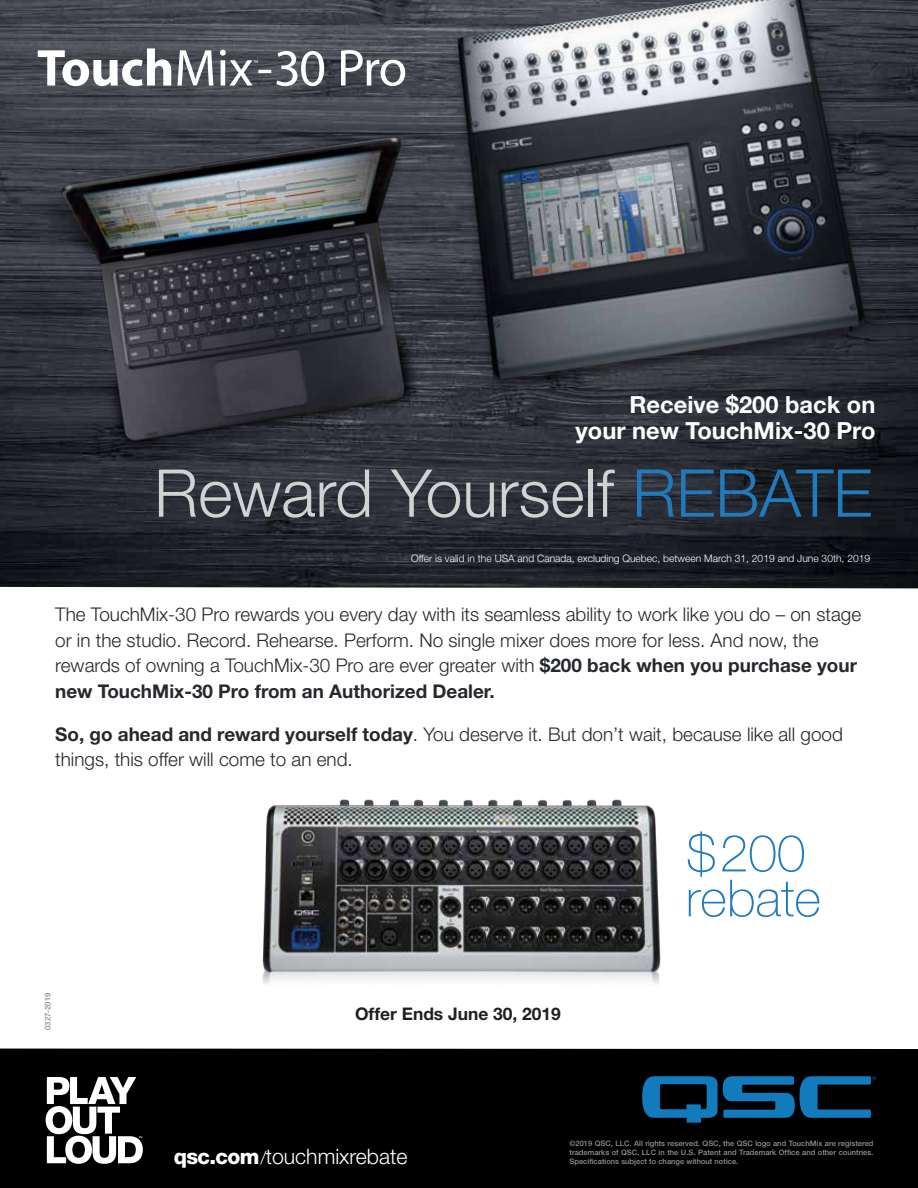
<style>
.page{position:relative;width:918px;height:1188px;background:#fff}
.page>*{position:absolute;margin:0;border:0;box-sizing:border-box;transform-origin:0 0}
.t1{font:300 66px "Helvetica Neue LT Pro";color:#d2d2d2}
.t2{font:100 51.3px/45px "Helvetica Neue LT Pro";color:#207abb}
.t3{font:700 23.7px/26.1px "Helvetica Neue LT Pro";color:#fff;text-align:right}
.t4{font:300 21.3px "Helvetica Neue LT Pro";color:#fff}
.t5{font:300 18.9px/25.3px "Helvetica Neue LT Pro";color:#25282d}
.t6{font:700 17.4px "Helvetica Neue LT Pro";color:#231f20}
.t7{font:300 10.35px "Helvetica Neue LT Pro";color:#fff}
.t8{font:500 7.65px "Helvetica Neue LT Pro";color:#8a8a8a}
.t9{font:500 7.5px/9px "Helvetica Neue LT Pro";letter-spacing:.005em;color:#929496}
.s1{color:#207abb}
.s2{font-weight:700}
.s3{font-weight:800}
.s4{font-size:18px}
</style>
<div class="page">
<img style="left:0;top:0;width:918px;height:588px">
<img style="left:887px;top:0;width:31px;height:197px">
<img style="left:0;top:308px;width:19px;height:73px">
<div style="left:0;top:1049px;width:918px;height:139px;background:#000"></div>
<svg style="left:38px;top:48px;width:367px;height:38px"></svg>
<svg style="left:46px;top:1077px;width:97px;height:87px"></svg>
<svg style="left:642px;top:1076px;width:234px;height:47px;background:#093e60"></svg>
<img style="left:423px;top:0;width:464px;height:402px">
<img style="left:62px;top:285px;width:402px;height:211px">
<img style="left:0;top:129px;width:51px;height:179px">
<img style="left:267px;top:85px;width:195px;height:183px">
<img style="left:51px;top:122px;width:405px;height:339px">
<img style="left:262px;top:799px;width:399px;height:185px">
<p class="t3" style="left:576px;top:391px;width:301px">Receive $200 back on your new TouchMix-30 Pro</p>
<h1 class="t1" style="left:154px;top:453px;width:720px">Reward Yourself <span class="s1">REBATE</span></h1>
<p class="t7" style="left:411px;top:552px;width:461px">Offer is valid in the USA and Canada, excluding Quebec, between March 31, 2019 and June 30th, 2019</p>
<p class="t5" style="left:55px;top:602px;width:807px">The TouchMix-30 Pro rewards you every day with its seamless ability to work like you do – on stage or in the studio. Record. Rehearse. Perform. No single mixer does more for less. And now, the rewards of owning a TouchMix-30 Pro are ever greater with <span class="s2">$200 back when you purchase your new TouchMix-30 Pro from an Authorized Dealer.</span></p>
<p class="t5" style="left:55px;top:721px;width:789px"><span class="s2">So, go ahead and reward yourself today</span>. You deserve it. But don’t wait, because like all good things, this offer will come to an end.</p>
<p class="t8" style="left:43px;top:1030px;width:39px;rotate:-90deg">0327-2019</p>
<p class="t6" style="left:355px;top:1003px;width:207px">Offer Ends June 30, 2019</p>
<h2 class="t2" style="left:686px;top:830px;width:137px">$200 rebate</h2>
<p class="t9" style="left:570px;top:1138px;width:305px">©2019 QSC, LLC. All rights reserved. QSC, the QSC logo and TouchMix are registered trademarks of QSC, LLC in the U.S. Patent and Trademark Office and other countries.</p>
<p class="t4" style="left:174px;top:1144px;width:235px"><span class="s3">qsc.com</span><span class="s4">/</span>touchmixrebate</p>
<p class="t9" style="left:569px;top:1156px;width:170px">Specifications subject to change without notice.</p>
</div>
